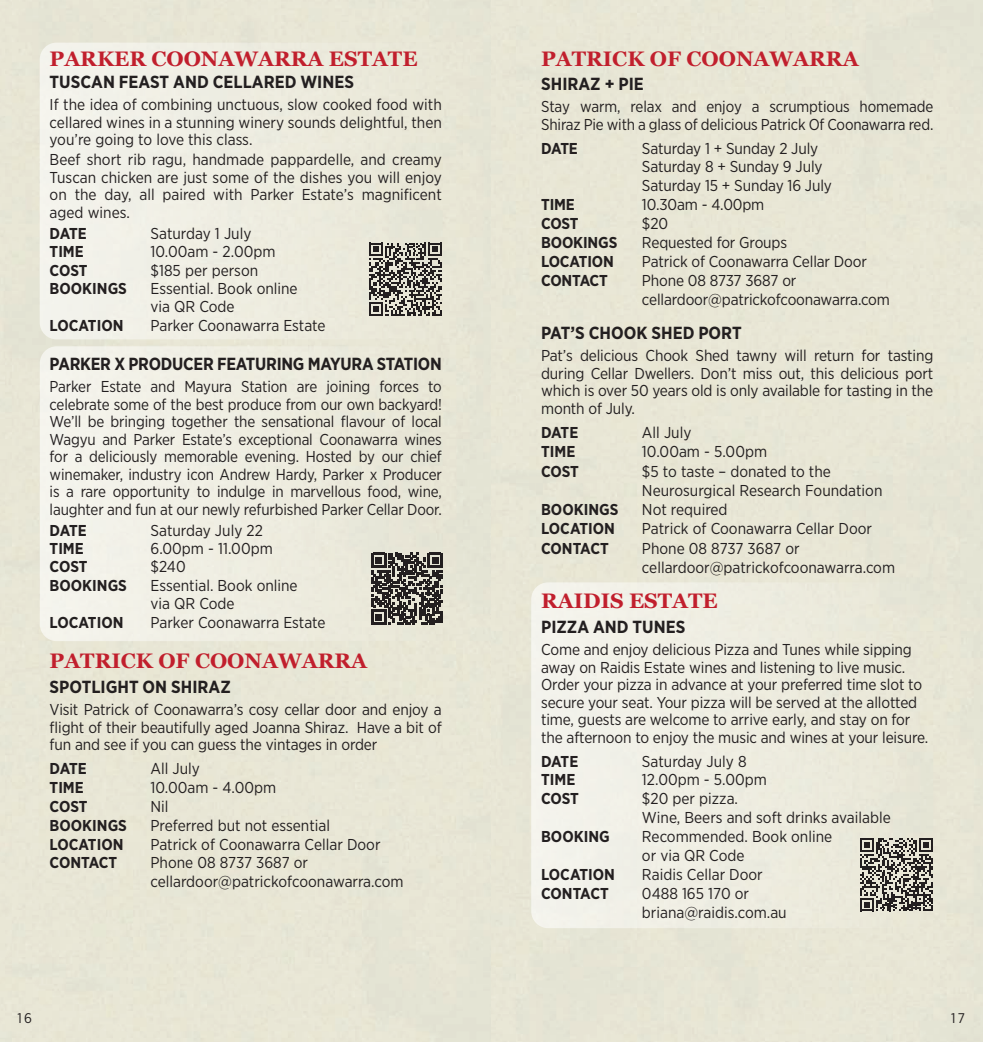
<style>
.page{position:relative;width:983px;height:1042px;background:#fff}
.page>*{position:absolute;margin:0;border:0;box-sizing:border-box;transform-origin:0 0}
.t1{font:700 21px "Georgia";color:#c11f2d}
.t2{font:700 17.5px "Gotham Narrow";color:#231f20}
.t3{font:15.75px/17.5px "Gotham Narrow";letter-spacing:-.01em;color:#231f20}
.t4{font:700 15.75px "Gotham Narrow";color:#231f20}
.t5{font:700 15.75px "Gotham Narrow";letter-spacing:-.02em;color:#231f20}
.t6{font:14px "Gotham Narrow";color:#231f20}
</style>
<div class="page">
<svg style="left:40px;top:346px;width:402px;height:295px;background:#eeede1"></svg>
<svg style="left:371px;top:553px;width:72px;height:72px;background:#64605c"></svg>
<svg style="left:531px;top:582px;width:402px;height:346px;background:#eeece1"></svg>
<svg style="left:40px;top:43px;width:401px;height:296px;background:#eeece1"></svg>
<svg style="left:859px;top:838px;width:73px;height:73px;background:#838079"></svg>
<svg style="left:369px;top:242px;width:73px;height:74px;background:#807d77"></svg>
<h1 class="t1" style="left:50px;top:42px;width:369px">PARKER COONAWARRA ESTATE</h1>
<p class="t2" style="left:50px;top:71px;width:306px">TUSCAN FEAST AND CELLARED WINES</p>
<p class="t3" style="left:50px;top:96px;width:393px;text-align:justify">If the idea of combining unctuous, slow cooked food with cellared wines in a stunning winery sounds delightful, then you’re going to love this class.</p>
<p class="t3" style="left:50px;top:151px;width:393px;text-align:justify">Beef short rib ragu, handmade pappardelle, and creamy Tuscan chicken are just some of the dishes you will enjoy on the day, all paired with Parker Estate’s magnificent aged wines.</p>
<p class="t4" style="left:50px;top:223px;width:39px">DATE</p>
<p class="t3" style="left:150px;top:224px;width:102px">Saturday 1 July</p>
<p class="t4" style="left:50px;top:241px;width:36px">TIME</p>
<p class="t3" style="left:150px;top:243px;width:126px">10.00am - 2.00pm</p>
<p class="t4" style="left:50px;top:260px;width:39px">COST</p>
<p class="t3" style="left:150px;top:261px;width:109px">$185 per person</p>
<p class="t4" style="left:50px;top:278px;width:79px">BOOKINGS</p>
<p class="t3" style="left:150px;top:279px;width:149px;line-height:18.4px">Essential. Book online via QR Code</p>
<p class="t4" style="left:50px;top:315px;width:75px">LOCATION</p>
<p class="t3" style="left:150px;top:316px;width:176px">Parker Coonawarra Estate</p>
<p class="t2" style="left:50px;top:352px;width:393px">PARKER X PRODUCER FEATURING MAYURA STATION</p>
<p class="t3" style="left:50px;top:378px;width:393px;text-align:justify">Parker Estate and Mayura Station are joining forces to celebrate some of the best produce from our own backyard!<br>We’ll be bringing together the sensational flavour of local Wagyu and Parker Estate’s exceptional Coonawarra wines for a deliciously memorable evening. Hosted by our chief winemaker, industry icon Andrew Hardy, Parker x Producer is a rare opportunity to indulge in marvellous food, wine, laughter and fun at our newly refurbished Parker Cellar Door.</p>
<p class="t4" style="left:50px;top:520px;width:39px">DATE</p>
<p class="t3" style="left:150px;top:521px;width:114px">Saturday July 22</p>
<p class="t4" style="left:50px;top:538px;width:36px">TIME</p>
<p class="t3" style="left:150px;top:539px;width:124px">6.00pm - 11.00pm</p>
<p class="t4" style="left:50px;top:557px;width:39px">COST</p>
<p class="t3" style="left:150px;top:558px;width:37px">$240</p>
<p class="t4" style="left:50px;top:575px;width:79px">BOOKINGS</p>
<p class="t3" style="left:150px;top:576px;width:149px;line-height:18.4px">Essential. Book online via QR Code</p>
<p class="t4" style="left:50px;top:612px;width:75px">LOCATION</p>
<p class="t3" style="left:150px;top:613px;width:176px">Parker Coonawarra Estate</p>
<h1 class="t1" style="left:50px;top:645px;width:319px">PATRICK OF COONAWARRA</h1>
<p class="t2" style="left:50px;top:675px;width:183px">SPOTLIGHT ON SHIRAZ</p>
<p class="t3" style="left:50px;top:700px;width:393px;text-align:justify">Visit Patrick of Coonawarra’s cosy cellar door and enjoy a flight of their beautifully aged Joanna Shiraz. Have a bit of fun and see if you can guess the vintages in order</p>
<p class="t4" style="left:50px;top:758px;width:39px">DATE</p>
<p class="t3" style="left:150px;top:759px;width:51px">All July</p>
<p class="t4" style="left:50px;top:777px;width:36px">TIME</p>
<p class="t3" style="left:150px;top:778px;width:127px">10.00am - 4.00pm</p>
<p class="t4" style="left:50px;top:796px;width:39px">COST</p>
<p class="t3" style="left:150px;top:797px;width:20px">Nil</p>
<p class="t4" style="left:50px;top:815px;width:79px">BOOKINGS</p>
<p class="t3" style="left:150px;top:816px;width:181px">Preferred but not essential</p>
<p class="t4" style="left:50px;top:834px;width:75px">LOCATION</p>
<p class="t3" style="left:150px;top:835px;width:231px">Patrick of Coonawarra Cellar Door</p>
<p class="t4" style="left:50px;top:853px;width:69px">CONTACT</p>
<p class="t3" style="left:150px;top:853px;width:254px;line-height:18.9px">Phone 08 8737 3687 or cellardoor@patrickofcoonawarra.com</p>
<h1 class="t1" style="left:541px;top:42px;width:319px">PATRICK OF COONAWARRA</h1>
<p class="t2" style="left:541px;top:72px;width:104px">SHIRAZ + PIE</p>
<p class="t3" style="left:541px;top:98px;width:394px">Stay warm, relax and enjoy a scrumptious homemade<br>Shiraz Pie with a glass of delicious Patrick Of Coonawarra red.</p>
<p class="t4" style="left:541px;top:138px;width:38px">DATE</p>
<p class="t3" style="left:641px;top:138px;width:191px;line-height:18.9px">Saturday 1 + Sunday 2 July<br>Saturday 8 + Sunday 9 July<br>Saturday 15 + Sunday 16 July</p>
<p class="t4" style="left:541px;top:195px;width:35px">TIME</p>
<p class="t3" style="left:641px;top:196px;width:124px">10.30am - 4.00pm</p>
<p class="t4" style="left:541px;top:213px;width:39px">COST</p>
<p class="t3" style="left:641px;top:215px;width:28px">$20</p>
<p class="t4" style="left:541px;top:232px;width:78px">BOOKINGS</p>
<p class="t3" style="left:641px;top:233px;width:147px">Requested for Groups</p>
<p class="t4" style="left:541px;top:251px;width:74px">LOCATION</p>
<p class="t3" style="left:641px;top:252px;width:226px">Patrick of Coonawarra Cellar Door</p>
<p class="t5" style="left:541px;top:270px;width:68px">CONTACT</p>
<p class="t3" style="left:641px;top:271px;width:249px;line-height:18.9px">Phone 08 8737 3687 or cellardoor@patrickofcoonawarra.com</p>
<p class="t2" style="left:541px;top:321px;width:202px">PAT’S CHOOK SHED PORT</p>
<p class="t3" style="left:541px;top:347px;width:393px;text-align:justify">Pat’s delicious Chook Shed tawny will return for tasting during Cellar Dwellers. Don’t miss out, this delicious port which is over 50 years old is only available for tasting in the month of July.</p>
<p class="t4" style="left:541px;top:422px;width:39px">DATE</p>
<p class="t3" style="left:641px;top:423px;width:51px">All July</p>
<p class="t4" style="left:541px;top:442px;width:36px">TIME</p>
<p class="t3" style="left:641px;top:443px;width:127px">10.00am - 5.00pm</p>
<p class="t4" style="left:541px;top:461px;width:39px">COST</p>
<p class="t3" style="left:641px;top:461px;width:242px;line-height:19.2px">$5 to taste – donated to the<br>Neurosurgical Research Foundation</p>
<p class="t4" style="left:541px;top:499px;width:79px">BOOKINGS</p>
<p class="t3" style="left:641px;top:500px;width:87px">Not required</p>
<p class="t4" style="left:541px;top:519px;width:75px">LOCATION</p>
<p class="t3" style="left:641px;top:520px;width:231px">Patrick of Coonawarra Cellar Door</p>
<p class="t4" style="left:541px;top:538px;width:69px">CONTACT</p>
<p class="t3" style="left:641px;top:538px;width:254px;line-height:18.9px">Phone 08 8737 3687 or cellardoor@patrickofcoonawarra.com</p>
<h1 class="t1" style="left:541px;top:585px;width:178px">RAIDIS ESTATE</h1>
<p class="t2" style="left:541px;top:615px;width:146px">PIZZA AND TUNES</p>
<p class="t3" style="left:541px;top:640px;width:388px">Come and enjoy delicious Pizza and Tunes while sipping away on Raidis Estate wines and listening to live music.<br>Order your pizza in advance at your preferred time slot to secure your seat. Your pizza will be served at the allotted time, guests are welcome to arrive early, and stay on for the afternoon to enjoy the music and wines at your leisure.</p>
<p class="t4" style="left:541px;top:751px;width:39px">DATE</p>
<p class="t3" style="left:641px;top:752px;width:106px">Saturday July 8</p>
<p class="t4" style="left:541px;top:770px;width:36px">TIME</p>
<p class="t3" style="left:641px;top:771px;width:126px">12.00pm - 5.00pm</p>
<p class="t4" style="left:541px;top:788px;width:39px">COST</p>
<p class="t3" style="left:641px;top:789px;width:250px;line-height:18.9px">$20 per pizza.<br>Wine, Beers and soft drinks available</p>
<p class="t4" style="left:541px;top:826px;width:70px">BOOKING</p>
<p class="t3" style="left:641px;top:827px;width:192px;line-height:18.9px">Recommended. Book online or via QR Code</p>
<p class="t4" style="left:541px;top:864px;width:75px">LOCATION</p>
<p class="t3" style="left:641px;top:865px;width:122px">Raidis Cellar Door</p>
<p class="t4" style="left:541px;top:883px;width:69px">CONTACT</p>
<p class="t3" style="left:641px;top:883px;width:146px;line-height:18.9px">0488 165 170 or briana@raidis.com.au</p>
<p class="t6" style="left:18px;top:1009px;width:16px">16</p>
<p class="t6" style="left:951px;top:1009px;width:15px">17</p>
</div>
